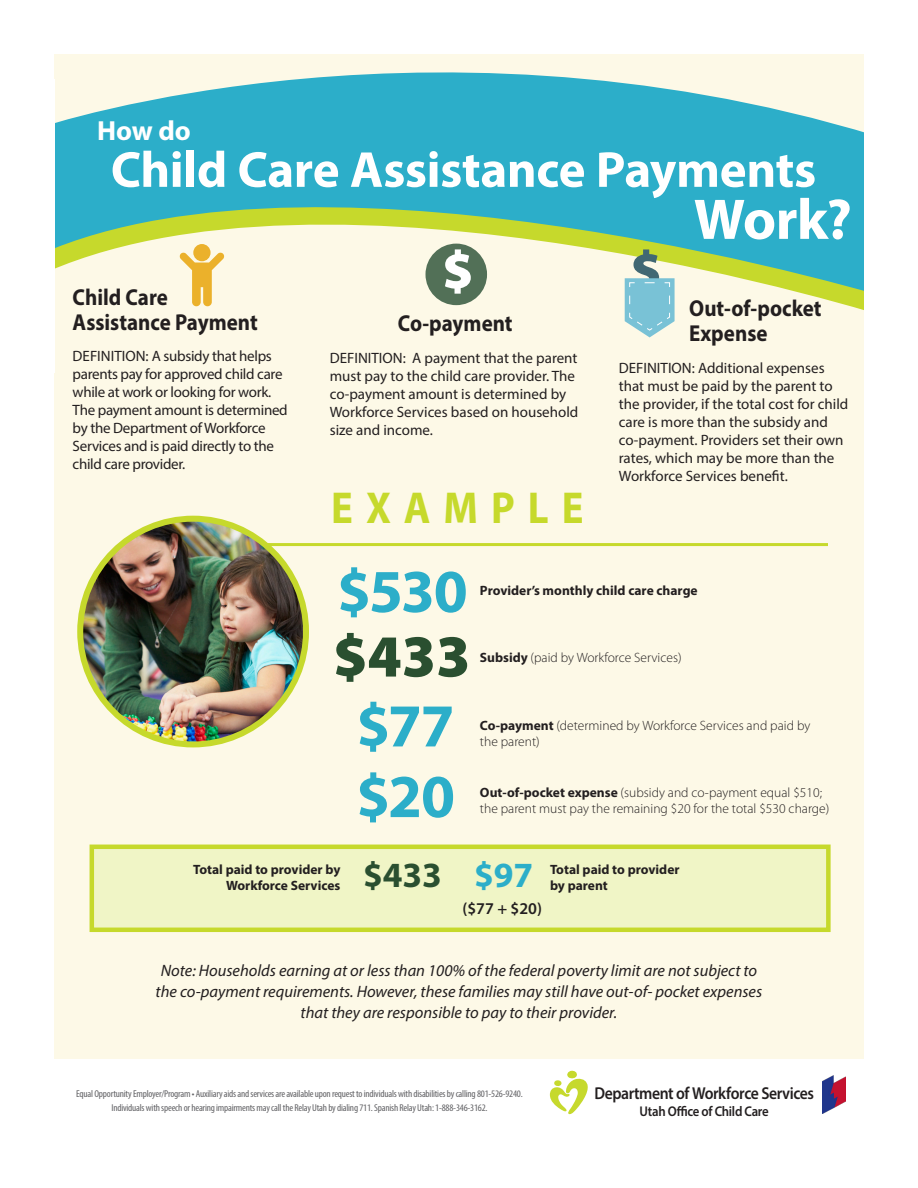
<style>
.page{position:relative;width:918px;height:1188px;background:#fff}
.page>*{position:absolute;margin:0;border:0;box-sizing:border-box;transform-origin:0 0}
.t1{font:700 61.35px "Myriad Pro";letter-spacing:-.02em;color:#2caec9}
.t2{font:900 60px "Myriad Pro";color:#2a4f30}
.t3{font:700 57.75px "Myriad Pro";color:#fff}
.t4{font:900 54.3px "Myriad Pro";color:#fff}
.t5{font:900 54.3px "Myriad Pro";color:#416873}
.t6{font:700 51px "Myriad Pro";letter-spacing:-.01em;color:#fff}
.t7{font:700 44.85px "Myriad Pro";letter-spacing:.32em;color:#c6d92c;scale:.91 1}
.t8{font:700 35.55px "Myriad Pro";color:#2a4f30}
.t9{font:700 35.55px "Myriad Pro";color:#2caec9}
.t10{font:700 27.75px "Myriad Pro";color:#fff}
.t11{font:700 23.1px/25.2px "Myriad Pro";color:#231f20;scale:.91 1}
.t12{font:600 17.25px "Myriad Pro";letter-spacing:-.025em;color:#231f20;scale:.91 1}
.t13{font:italic 16.5px/21px "Myriad Pro";color:#231f20;text-align:center}
.t14{font:600 16.5px "Myriad Pro";color:#231f20}
.t15{font:15px/18px "Myriad Pro";color:#231f20}
.t16{font:15px/18px "Myriad Pro";letter-spacing:-.02em;color:#231f20}
.t17{font:600 14.1px "Myriad Pro";letter-spacing:-.02em;color:#231f20;scale:.91 1}
.t18{font:300 13.5px/16.2px "Myriad Pro";color:#231f20}
.t19{font:700 13.5px/16.2px "Myriad Pro";color:#231f20}
.t20{font:condensed 10.05px/13.5px "Myriad Pro";letter-spacing:-.02em;color:#636366;text-align:center;scale:1.05 1}
.s1{font-weight:700}
</style>
<div class="page">
<div style="left:54px;top:54px;width:810px;height:1004px;background:#fdf9e7"></div>
<svg style="left:55px;top:72px;width:809px;height:229px;fill:#2caec9"></svg>
<div style="left:0;top:79px;width:55px;height:293px;background:#fff"></div>
<div style="left:90px;top:845px;width:741px;height:87px;background:#f0f5c6;border:4px solid #c6d92c"></div>
<img style="left:823px;top:1076px;width:23px;height:37px">
<svg style="left:550px;top:1070px;width:38px;height:45px"></svg>
<svg style="left:625px;top:278px;width:50px;height:59px;background:#8fcbd9"></svg>
<div style="left:426px;top:244px;width:61px;height:61px;background:#527057;border-radius:50%"></div>
<hr style="left:153px;top:543px;width:675px;height:3px;background:#c6d92c">
<svg style="left:179px;top:244px;width:45px;height:62px"></svg>
<img style="left:80px;top:519px;width:226px;height:225px;border-radius:113px">
<div style="left:77px;top:516px;width:232px;height:231px;border:6px solid #c6d92c;border-radius:50%"></div>
<p class="t10" style="left:97px;top:112px;width:95px">How do</p>
<p class="t6" style="left:111px;top:136px;width:707px">Child Care Assistance Payments</p>
<p class="t3" style="left:694px;top:182px;width:160px">Work?</p>
<p class="t11" style="left:73px;top:283px;width:106px">Child Care</p>
<p class="t11" style="left:73px;top:309px;width:205px">Assistance Payment</p>
<p class="t16" style="left:73px;top:347px;width:217px">DEFINITION: A subsidy that helps parents pay for approved child care while at work or looking for work.<br>The payment amount is determined by the Department of Workforce<br>Services and is paid directly to the child care provider.</p>
<p class="t4" style="left:442px;top:234px;width:33px">$</p>
<p class="t5" style="left:630px;top:234px;width:33px">$</p>
<p class="t11" style="left:398px;top:310px;width:128px">Co-payment</p>
<p class="t15" style="left:330px;top:349px;width:250px">DEFINITION: A payment that the parent must pay to the child care provider. The co-payment amount is determined by Workforce Services based on household size and income.</p>
<p class="t7" style="left:331px;top:479px;width:279px">EXAMPLE</p>
<p class="t11" style="left:689px;top:295px;width:147px">Out-of-pocket<br>Expense</p>
<p class="t15" style="left:619px;top:358px;width:231px">DEFINITION: Additional expenses that must be paid by the parent to the provider, if the total cost for child care is more than the subsidy and co-payment. Providers set their own rates, which may be more than the Workforce Services benefit.</p>
<p class="t1" style="left:337px;top:551px;width:132px">$530</p>
<p class="t2" style="left:333px;top:616px;width:139px">$433</p>
<p class="t1" style="left:356px;top:686px;width:100px">$77</p>
<p class="t1" style="left:356px;top:756px;width:100px">$20</p>
<p class="t19" style="left:480px;top:582px;width:219px">Provider’s monthly child care charge</p>
<p class="t18" style="left:480px;top:649px;width:203px"><span class="s1">Subsidy</span> (paid by Workforce Services)</p>
<p class="t18" style="left:480px;top:717px;width:332px"><span class="s1">Co-payment</span> (determined by Workforce Services and paid by the parent)</p>
<p class="t18" style="left:480px;top:784px;width:351px"><span class="s1">Out-of-pocket expense</span> (subsidy and co-payment equal $510; the parent must pay the remaining $20 for the total $530 charge)</p>
<p class="t19" style="left:193px;top:861px;width:149px;text-align:right">Total paid to provider by<br>Workforce Services</p>
<p class="t8" style="left:363px;top:852px;width:80px">$433</p>
<p class="t9" style="left:474px;top:852px;width:61px">$97</p>
<p class="t14" style="left:462px;top:898px;width:81px">($77 + $20)</p>
<p class="t19" style="left:550px;top:861px;width:131px">Total paid to provider by parent</p>
<p class="t13" style="left:156px;top:960px;width:608px">Note: Households earning at or less than 100% of the federal poverty limit are not subject to the co-payment requirements. However, these families may still have out-of- pocket expenses that they are responsible to pay to their provider.</p>
<p class="t20" style="left:76px;top:1087px;width:427px">Equal Opportunity Employer/Program • Auxiliary aids and services are available upon request to individuals with disabilities by calling 801-526-9240.<br>Individuals with speech or hearing impairments may call the Relay Utah by dialing 711. Spanish Relay Utah: 1-888-346-3162.</p>
<p class="t12" style="left:595px;top:1082px;width:243px">Department of Workforce Services</p>
<p class="t17" style="left:640px;top:1102px;width:144px">Utah Office of Child Care</p>
</div>
